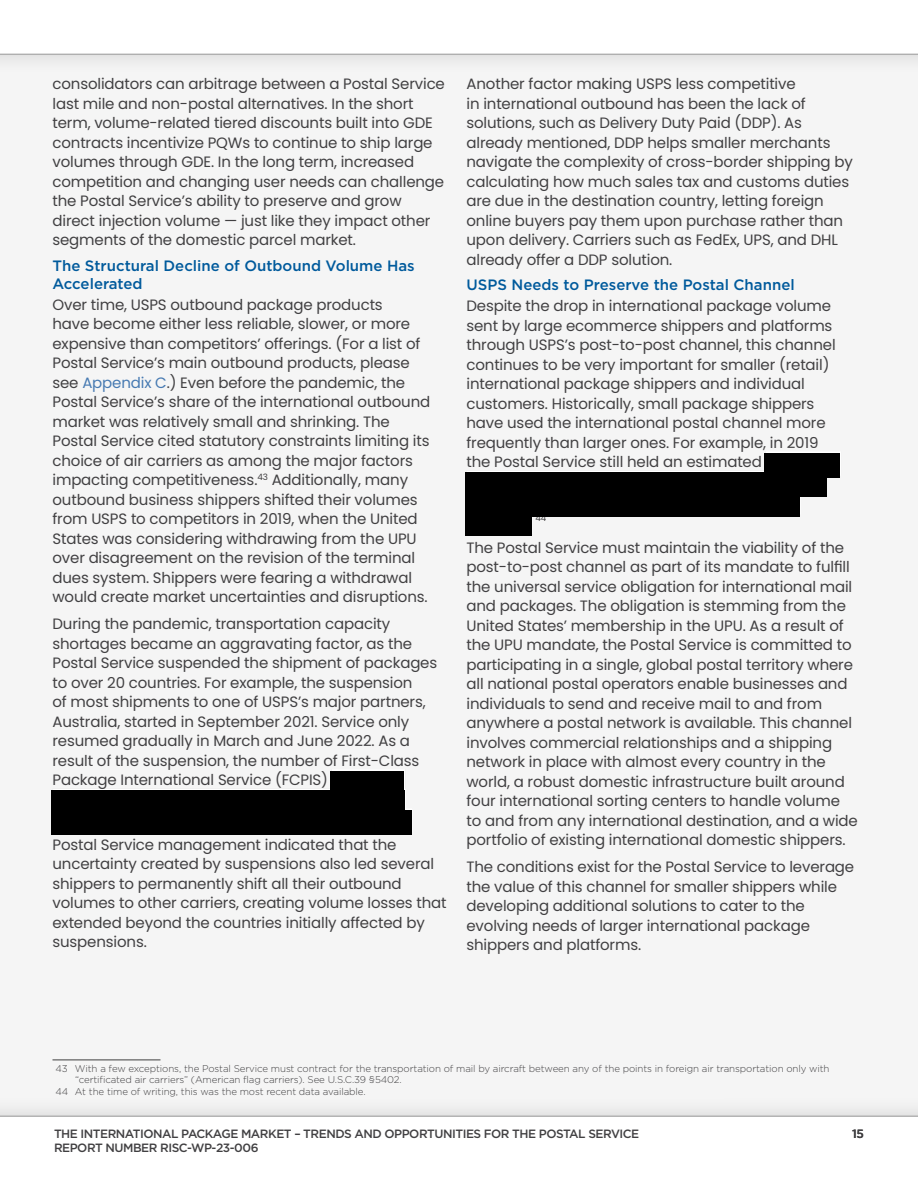
<style>
.page{position:relative;width:918px;height:1188px;background:#fff}
.page>*{position:absolute;margin:0;border:0;box-sizing:border-box;transform-origin:0 0}
.t1{font:15px/19.5px "Poppins";letter-spacing:-.01em;color:#414042}
.t2{font:500 15px/18px "Gotham";color:#005a9c}
.t3{font:500 12px "Gotham";letter-spacing:-.04em;color:#414042}
.t4{font:300 9.75px "Gotham";letter-spacing:-.01em;color:#414042}
.t5{font:8.7px "Poppins";color:#414042}
.s1{color:#477ab2}
</style>
<div class="page">
<div style="left:0;top:0;width:918px;height:75px;background:#eee"></div>
<div style="left:0;top:0;width:918px;height:54px;background:#fff"></div>
<svg style="left:0;top:1098px;width:918px;height:18px;fill:#efefef"></svg>
<svg style="left:0;top:1116px;width:918px;height:1px"></svg>
<hr style="left:52px;top:1060px;width:108px;height:1px;background:#3e3e3e">
<div style="left:330px;top:771px;width:74px;height:24px;background:#000"></div>
<div style="left:51px;top:790px;width:353px;height:25px;background:#000"></div>
<div style="left:51px;top:810px;width:360px;height:24px;background:#000"></div>
<div style="left:764px;top:453px;width:76px;height:24px;background:#000"></div>
<div style="left:465px;top:472px;width:361px;height:25px;background:#000"></div>
<div style="left:465px;top:492px;width:334px;height:24px;background:#000"></div>
<div style="left:465px;top:511px;width:66px;height:25px;background:#000"></div>
<p class="t1" style="left:52px;top:74px;width:394px">consolidators can arbitrage between a Postal Service last mile and non-postal alternatives. In the short term, volume-related tiered discounts built into GDE contracts incentivize PQWs to continue to ship large volumes through GDE. In the long term, increased competition and changing user needs can challenge the Postal Service’s ability to preserve and grow direct injection volume — just like they impact other segments of the domestic parcel market.</p>
<p class="t2" style="left:52px;top:256px;width:364px">The Structural Decline of Outbound Volume Has<br>Accelerated</p>
<p class="t1" style="left:52px;top:295px;width:379px">Over time, USPS outbound package products<br>have become either less reliable, slower, or more expensive than competitors’ offerings. (For a list of Postal Service’s main outbound products, please see <span class="s1">Appendix C</span>.) Even before the pandemic, the Postal Service’s share of the international outbound market was relatively small and shrinking. The Postal Service cited statutory constraints limiting its choice of air carriers as among the major factors impacting competitiveness.<sup>43</sup> Additionally, many outbound business shippers shifted their volumes from USPS to competitors in 2019, when the United States was considering withdrawing from the UPU over disagreement on the revision of the terminal dues system. Shippers were fearing a withdrawal would create market uncertainties and disruptions.</p>
<p class="t1" style="left:52px;top:614px;width:386px">During the pandemic, transportation capacity shortages became an aggravating factor, as the Postal Service suspended the shipment of packages to over 20 countries. For example, the suspension<br>of most shipments to one of USPS’s major partners, Australia, started in September 2021. Service only resumed gradually in March and June 2022. As a result of the suspension, the number of First-Class Package International Service (FCPIS)</p>
<p class="t1" style="left:52px;top:835px;width:396px">Postal Service management indicated that the uncertainty created by suspensions also led several shippers to permanently shift all their outbound volumes to other carriers, creating volume losses that extended beyond the countries initially affected by suspensions.</p>
<p class="t1" style="left:466px;top:74px;width:388px">Another factor making USPS less competitive<br>in international outbound has been the lack of solutions, such as Delivery Duty Paid (DDP). As already mentioned, DDP helps smaller merchants navigate the complexity of cross-border shipping by calculating how much sales tax and customs duties are due in the destination country, letting foreign online buyers pay them upon purchase rather than upon delivery. Carriers such as FedEx, UPS, and DHL already offer a DDP solution.</p>
<p class="t2" style="left:466px;top:276px;width:330px">USPS Needs to Preserve the Postal Channel</p>
<p class="t1" style="left:466px;top:296px;width:371px">Despite the drop in international package volume sent by large ecommerce shippers and platforms through USPS’s post-to-post channel, this channel continues to be very important for smaller (retail) international package shippers and individual customers. Historically, small package shippers have used the international postal channel more frequently than larger ones. For example, in 2019 the Postal Service still held an estimated</p>
<p class="t5" style="left:536px;top:513px;width:12px">44</p>
<p class="t1" style="left:466px;top:538px;width:393px">The Postal Service must maintain the viability of the post-to-post channel as part of its mandate to fulfill the universal service obligation for international mail and packages. The obligation is stemming from the United States’ membership in the UPU. As a result of the UPU mandate, the Postal Service is committed to participating in a single, global postal territory where all national postal operators enable businesses and individuals to send and receive mail to and from anywhere a postal network is available. This channel involves commercial relationships and a shipping network in place with almost every country in the world, a robust domestic infrastructure built around four international sorting centers to handle volume to and from any international destination, and a wide portfolio of existing international domestic shippers.</p>
<p class="t1" style="left:466px;top:857px;width:389px">The conditions exist for the Postal Service to leverage the value of this channel for smaller shippers while developing additional solutions to cater to the evolving needs of larger international package shippers and platforms.</p>
<p class="t4" style="left:56px;top:1063px;width:776px">43 With a few exceptions, the Postal Service must contract for the transportation of mail by aircraft between any of the points in foreign air transportation only with</p>
<p class="t4" style="left:75px;top:1075px;width:328px">“certificated air carriers” (American flag carriers). See U.S.C.39 §5402.</p>
<p class="t4" style="left:56px;top:1086px;width:312px">44 At the time of writing, this was the most recent data available.</p>
<p class="t3" style="left:54px;top:1127px;width:587px">THE INTERNATIONAL PACKAGE MARKET – TRENDS AND OPPORTUNITIES FOR THE POSTAL SERVICE</p>
<p class="t3" style="left:852px;top:1127px;width:13px">15</p>
<p class="t3" style="left:54px;top:1141px;width:206px">REPORT NUMBER RISC-WP-23-006</p>
</div>
